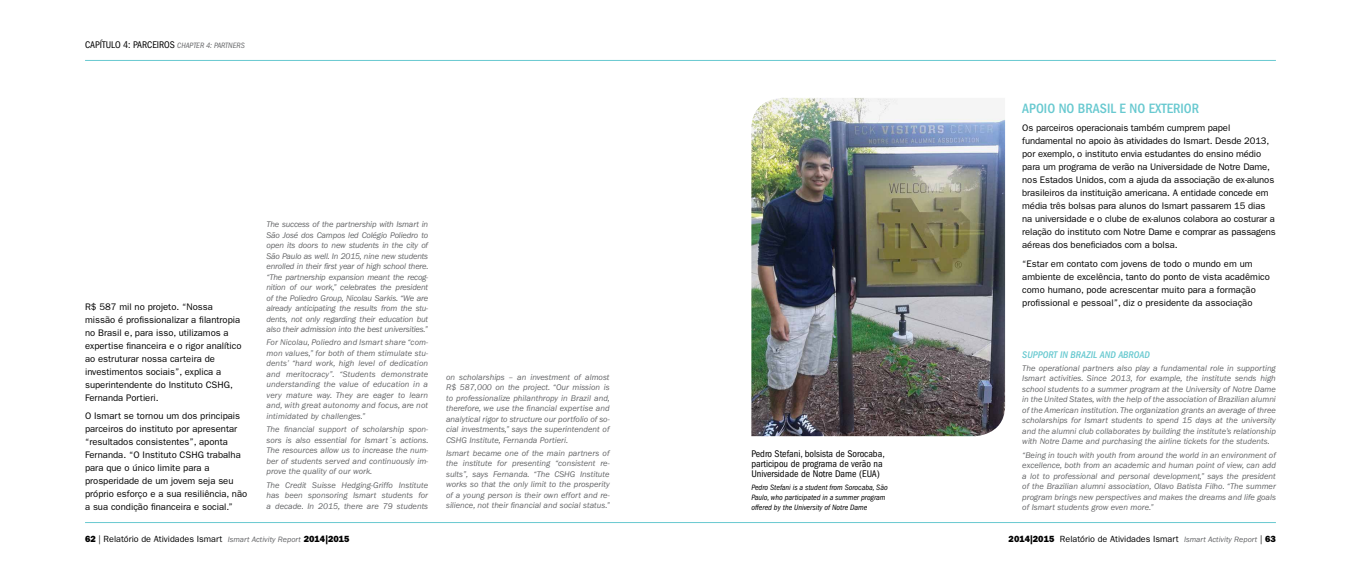
<style>
.page{position:relative;width:1361px;height:567px;background:#fff}
.page>*{position:absolute;margin:0;border:0;box-sizing:border-box;transform-origin:0 0}
.t1{font:500 condensed 14px "ITC Franklin Gothic Std";color:#68c9d0}
.t2{font:condensed 10px/10px "ITC Franklin Gothic Std";color:#000}
.t3{font:italic 500 condensed 10px "ITC Franklin Gothic Std";color:#68c9d0}
.t4{font:9.5px/13px "ITC Franklin Gothic Std";color:#000}
.t5{font:9px "ITC Franklin Gothic Std";color:#000}
.t6{font:italic 8.5px/10.5px "ITC Franklin Gothic Std";color:#636466;text-align:justify}
.t7{font:italic condensed 8px/10px "ITC Franklin Gothic Std";color:#000}
.s1{font-style:italic;font-size:8px;color:#636466}
.s2{font-family:"ITC Franklin Gothic Std Hvy"}
</style>
<div class="page">
<hr style="left:85px;top:60px;width:1191px;height:1px;background:#68c9d0">
<hr style="left:85px;top:522px;width:1191px;height:1px;background:#68c9d0">
<img style="left:751px;top:98px;width:254px;height:338px">
<p class="t2" style="left:85px;top:40px;width:161px">CAPÍTULO 4: PARCEIROS <span class="s1">CHAPTER 4: PARTNERS</span></p>
<p class="t4" style="left:85px;top:300px;width:158px">R$ 587 mil no projeto. “Nossa missão é profissionalizar a filantropia no Brasil e, para isso, utilizamos a expertise financeira e o rigor analítico ao estruturar nossa carteira de investimentos sociais”, explica a superintendente do Instituto CSHG, Fernanda Portieri.</p>
<p class="t4" style="left:85px;top:410px;width:164px">O Ismart se tornou um dos principais parceiros do instituto por apresentar “resultados consistentes”, aponta Fernanda. “O Instituto CSHG trabalha para que o único limite para a prosperidade de um jovem seja seu próprio esforço e a sua resiliência, não a sua condição financeira e social.”</p>
<p class="t6" style="left:266px;top:219px;width:164px">The success of the partnership with Ismart in São José dos Campos led Colégio Poliedro to open its doors to new students in the city of São Paulo as well. In 2015, nine new students enrolled in their first year of high school there. “The partnership expansion meant the recog&shy;nition of our work,” celebrates the president of the Poliedro Group, Nicolau Sarkis. “We are already anticipating the results from the stu&shy;dents, not only regarding their education but also their admission into the best universities.”</p>
<p class="t6" style="left:266px;top:337px;width:163px">For Nicolau, Poliedro and Ismart share “com&shy;mon values,” for both of them stimulate stu&shy;dents’ “hard work, high level of dedication and meritocracy”. “Students demonstrate understanding the value of education in a very mature way. They are eager to learn and, with great autonomy and focus, are not intimidated by challenges.”</p>
<p class="t6" style="left:266px;top:424px;width:164px">The financial support of scholarship spon&shy;sors is also essential for Ismart´s actions.<br>The resources allow us to increase the num&shy;ber of students served and continuously im&shy;prove the quality of our work.</p>
<p class="t6" style="left:266px;top:479px;width:163px">The Credit Suisse Hedging-Griffo Institute has been sponsoring Ismart students for a decade. In 2015, there are 79 students</p>
<p class="t6" style="left:446px;top:372px;width:165px">on scholarships – an investment of almost R$ 587,000 on the project. “Our mission is to professionalize philanthropy in Brazil and, therefore, we use the financial expertise and analytical rigor to structure our portfolio of so&shy;cial investments,” says the superintendent of CSHG Institute, Fernanda Portieri.</p>
<p class="t6" style="left:446px;top:448px;width:165px">Ismart became one of the main partners of the institute for presenting “consistent re&shy;sults”, says Fernanda. “The CSHG Institute works so that the only limit to the prosperity of a young person is their own effort and re&shy;silience, not their financial and social status.”</p>
<p class="t2" style="left:751px;top:449px;width:135px">Pedro Stefani, bolsista de Sorocaba, participou de programa de verão na<br>Universidade de Notre Dame (EUA)</p>
<p class="t7" style="left:751px;top:482px;width:138px">Pedro Stefani is a student from Sorocaba, São<br>Paulo, who participated in a summer program offered by the University of Notre Dame</p>
<h1 class="t1" style="left:1022px;top:100px;width:178px">APOIO NO BRASIL E NO EXTERIOR</h1>
<p class="t4" style="left:1022px;top:122px;width:255px">Os parceiros operacionais também cumprem papel fundamental no apoio às atividades do Ismart. Desde 2013, por exemplo, o instituto envia estudantes do ensino médio para um programa de verão na Universidade de Notre Dame, nos Estados Unidos, com a ajuda da associação de ex-alunos brasileiros da instituição americana. A entidade concede em média três bolsas para alunos do Ismart passarem 15 dias na universidade e o clube de ex-alunos colabora ao costurar a relação do instituto com Notre Dame e comprar as passagens aéreas dos beneficiados com a bolsa.</p>
<p class="t4" style="left:1022px;top:257px;width:249px">“Estar em contato com jovens de todo o mundo em um ambiente de excelência, tanto do ponto de vista acadêmico como humano, pode acrescentar muito para a formação profissional e pessoal”, diz o presidente da associação</p>
<p class="t3" style="left:1022px;top:349px;width:129px">SUPPORT IN BRAZIL AND ABROAD</p>
<p class="t6" style="left:1022px;top:363px;width:255px">The operational partners also play a fundamental role in supporting Ismart activities. Since 2013, for example, the institute sends high school students to a summer program at the University of Notre Dame in the United States, with the help of the association of Brazilian alumni of the American institution. The organization grants an average of three scholarships for Ismart students to spend 15 days at the university and the alumni club collaborates by building the institute’s relationship with Notre Dame and purchasing the airline tickets for the students.</p>
<p class="t6" style="left:1022px;top:450px;width:255px">“Being in touch with youth from around the world in an environment of excellence, both from an academic and human point of view, can add a lot to professional and personal development,” says the president of the Brazilian alumni association, Olavo Batista Filho. “The summer program brings new perspectives and makes the dreams and life goals of Ismart students grow even more.”</p>
<p class="t5" style="left:85px;top:533px;width:266px"><span class="s2">62</span> | Relatório de Atividades Ismart <span class="s1">Ismart Activity Report</span> <span class="s2">2014|2015</span></p>
<p class="t5" style="left:1008px;top:533px;width:269px"><span class="s2">2014|2015</span> Relatório de Atividades Ismart <span class="s1">Ismart Activity Report</span> | <span class="s2">63</span></p>
</div>
